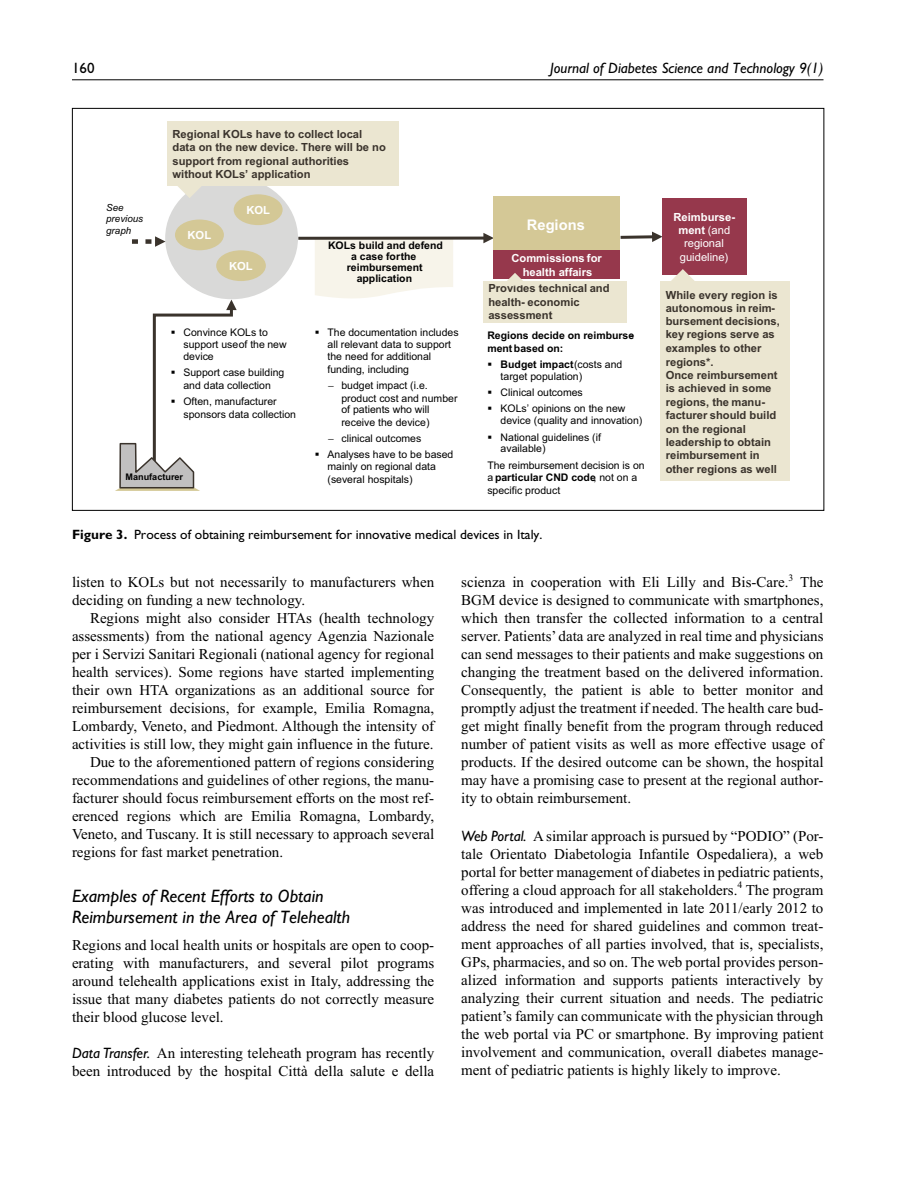
<style>
.page{position:relative;width:918px;height:1188px;background:#fff}
.page>*{position:absolute;margin:0;border:0;box-sizing:border-box;transform-origin:0 0}
.t1{font:italic 18px/21px "Gill Sans Std";color:#000}
.t2{font:15px/18px "Times New Roman";color:#000;text-align:justify}
.t3{font:italic 15px "Gill Sans Std";color:#000}
.t4{font:15px "Gill Sans Std";color:#000}
.t5{font:700 14.7px "Arial";color:#fff}
.t6{font:13.5px "Gill Sans Std";color:#000}
.t7{font:700 11.25px/13.4px "Arial";color:#3a332c}
.t8{font:700 11.25px/13.4px "Arial";color:#fff;text-align:center}
.t9{font:11.25px/13.4px "Arial";color:#fff;text-align:center}
.t10{font:10.5px/12.3px "Arial";color:#010101}
.t11{font:700 10.5px/10.9px "Arial";color:#010101;text-align:center}
.t12{font:italic 9.75px/11.6px "Arial";color:#010101}
.t13{font:9.75px "Times New Roman";color:#000}
.t14{font:700 9.15px "Arial";color:#010101}
.s1{font-weight:700}
.s2{font-family:"Gill Sans Std";font-style:italic}
</style>
<div class="page">
<hr style="left:72px;top:80px;width:752px;height:1px;background:#000">
<div style="left:165px;top:177px;width:133px;height:122px;background:#d9d9d8;border-radius:50%"></div>
<div style="left:175px;top:220px;width:49px;height:30px;background:#d4c896;border-radius:50%"></div>
<div style="left:234px;top:194px;width:49px;height:31px;background:#d4c896;border-radius:50%"></div>
<div style="left:216px;top:250px;width:50px;height:31px;background:#d4c896;border-radius:50%"></div>
<svg style="left:315px;top:240px;width:138px;height:59px;background:#f7f5eb"></svg>
<hr style="left:298px;top:237px;width:186px;height:3px;background:#3a332c">
<svg style="left:483px;top:233px;width:11px;height:10px"></svg>
<svg style="left:620px;top:232px;width:42px;height:10px"></svg>
<div style="left:494px;top:196px;width:126px;height:83px;background:#d4c896"></div>
<div style="left:494px;top:250px;width:126px;height:29px;background:#96384c"></div>
<div style="left:662px;top:198px;width:85px;height:77px;background:#96384c"></div>
<svg style="left:132px;top:236px;width:34px;height:11px"></svg>
<div style="left:167px;top:122px;width:232px;height:64px;background:#ebe6d1"></div>
<svg style="left:178px;top:186px;width:23px;height:12px"></svg>
<div style="left:483px;top:281px;width:144px;height:41px;background:#ebe6d1"></div>
<svg style="left:507px;top:273px;width:16px;height:8px"></svg>
<div style="left:661px;top:282px;width:129px;height:199px;background:#ebe6d1"></div>
<svg style="left:670px;top:269px;width:25px;height:13px"></svg>
<svg style="left:115px;top:300px;width:122px;height:191px"></svg>
<p class="t4" style="left:72px;top:60px;width:24px">160</p>
<p class="t3" style="left:550px;top:60px;width:275px">Journal of Diabetes Science and Technology 9(1)</p>
<p class="t12" style="left:106px;top:202px;width:39px">See previous graph</p>
<p class="t7" style="left:173px;top:128px;width:215px">Regional KOLs have to collect local data on the new device. There will be no support from regional authorities without KOLs’ application</p>
<p class="t8" style="left:188px;top:229px;width:25px">KOL</p>
<p class="t8" style="left:246px;top:204px;width:25px">KOL</p>
<p class="t8" style="left:229px;top:260px;width:25px">KOL</p>
<p class="t11" style="left:328px;top:240px;width:116px">KOLs build and defend a case for the reimbursement application</p>
<p class="t10" style="left:183px;top:326px;width:105px">Convince KOLs to support use of the new device</p>
<p class="t10" style="left:183px;top:367px;width:102px">Support case building and data collection</p>
<p class="t10" style="left:183px;top:395px;width:114px">Often, manufacturer sponsors data collection</p>
<p class="t14" style="left:126px;top:471px;width:59px">Manufacturer</p>
<p class="t10" style="left:328px;top:326px;width:133px">The documentation includes all relevant data to support the need for additional funding, including</p>
<p class="t10" style="left:341px;top:379px;width:118px;text-indent:-13px">− budget impact (i.e. product cost and number of patients who will receive the device)</p>
<p class="t10" style="left:328px;top:431px;width:127px;line-height:16px">− clinical outcomes<br>Analyses have to be based</p>
<p class="t10" style="left:328px;top:460px;width:110px">mainly on regional data (several hospitals)</p>
<p class="t5" style="left:527px;top:215px;width:59px">Regions</p>
<p class="t8" style="left:511px;top:252px;width:92px">Commissions for health affairs</p>
<p class="t9" style="left:674px;top:210px;width:63px"><span class="s1">Reimburse&shy;ment</span> (and regional guideline)</p>
<p class="t7" style="left:488px;top:282px;width:123px">Provides technical and health- economic assessment</p>
<p class="t7" style="left:666px;top:288px;width:116px">While every region is autonomous in reim&shy;bursement decisions, key regions serve as examples to other regions*.<br>Once reimbursement is achieved in some regions, the manu&shy;facturer should build on the regional leadership to obtain reimbursement in other regions as well</p>
<p class="t11" style="left:487px;top:330px;width:148px;line-height:12.6px;text-align:left">Regions decide on reimburse&shy;mentbased on:</p>
<p class="t10" style="left:501px;top:358px;width:123px;line-height:11.9px"><span class="s1">Budget impact</span>(costs and target population)</p>
<p class="t10" style="left:501px;top:384px;width:126px;line-height:16px">Clinical outcomes<br>KOLs’ opinions on the new</p>
<p class="t10" style="left:501px;top:413px;width:143px;line-height:16px">device (quality and innovation)<br>National guidelines (if</p>
<p class="t10" style="left:487px;top:441px;width:159px;line-height:16px;text-indent:13px">available)<br>The reimbursement decision is on</p>
<p class="t10" style="left:487px;top:471px;width:151px">a <span class="s1">particular CND code</span>, not on a specific product</p>
<p class="t6" style="left:72px;top:526px;width:472px"><span class="s1">Figure 3.</span> Process of obtaining reimbursement for innovative medical devices in Italy.</p>
<p class="t2" style="left:72px;top:573px;width:364px">listen to KOLs but not necessarily to manufacturers when deciding on funding a new technology.</p>
<p class="t2" style="left:90px;top:609px;width:346px">Regions might also consider HTAs (health technology</p>
<p class="t2" style="left:72px;top:627px;width:364px">assessments) from the national agency Agenzia Nazionale</p>
<p class="t2" style="left:72px;top:645px;width:364px">per i Servizi Sanitari Regionali (national agency for regional</p>
<p class="t2" style="left:72px;top:663px;width:364px">health services). Some regions have started implementing</p>
<p class="t2" style="left:72px;top:681px;width:364px">their own HTA organizations as an additional source for</p>
<p class="t2" style="left:72px;top:699px;width:364px">reimbursement decisions, for example, Emilia Romagna,</p>
<p class="t2" style="left:72px;top:717px;width:364px">Lombardy, Veneto, and Piedmont. Although the intensity of</p>
<p class="t2" style="left:72px;top:735px;width:363px">activities is still low, they might gain influence in the future.</p>
<p class="t2" style="left:90px;top:753px;width:346px">Due to the aforementioned pattern of regions considering</p>
<p class="t2" style="left:72px;top:771px;width:364px">recommendations and guidelines of other regions, the manu-</p>
<p class="t2" style="left:72px;top:789px;width:364px">facturer should focus reimbursement efforts on the most ref-</p>
<p class="t2" style="left:72px;top:807px;width:364px">erenced regions which are Emilia Romagna, Lombardy,</p>
<p class="t2" style="left:72px;top:825px;width:364px">Veneto, and Tuscany. It is still necessary to approach several</p>
<p class="t2" style="left:72px;top:843px;width:213px">regions for fast market penetration.</p>
<p class="t1" style="left:72px;top:886px;width:280px">Examples of Recent Efforts to Obtain<br>Reimbursement in the Area of Telehealth</p>
<p class="t2" style="left:72px;top:936px;width:364px">Regions and local health units or hospitals are open to coop&shy;erating with manufacturers, and several pilot programs around telehealth applications exist in Italy, addressing the issue that many diabetes patients do not correctly measure their blood glucose level.</p>
<p class="t2" style="left:72px;top:1044px;width:364px"><span class="s2">Data Transfer.</span> An interesting teleheath program has recently been introduced by the hospital Città della salute e della</p>
<p class="t2" style="left:461px;top:573px;width:329px">scienza in cooperation with Eli Lilly and Bis-Care.</p>
<p class="t13" style="left:789px;top:572px;width:6px">3</p>
<p class="t2" style="left:461px;top:573px;width:364px;text-indent:339px">The BGM device is designed to communicate with smartphones, which then transfer the collected information to a central server. Patients’ data are analyzed in real time and physicians can send messages to their patients and make suggestions on changing the treatment based on the delivered information.<br>Consequently, the patient is able to better monitor and promptly adjust the treatment if needed. The health care bud&shy;get might finally benefit from the program through reduced number of patient visits as well as more effective usage of products. If the desired outcome can be shown, the hospital may have a promising case to present at the regional author&shy;ity to obtain reimbursement.</p>
<p class="t2" style="left:461px;top:827px;width:364px"><span class="s2">Web Portal.</span> A similar approach is pursued by “PODIO” (Por&shy;tale Orientato Diabetologia Infantile Ospedaliera), a web portal for better management of diabetes in pediatric patients, offering a cloud approach for all stakeholders.<sup>4</sup> The program was introduced and implemented in late 2011/early 2012 to address the need for shared guidelines and common treat&shy;ment approaches of all parties involved, that is, specialists, GPs, pharmacies, and so on. The web portal provides person&shy;alized information and supports patients interactively by analyzing their current situation and needs. The pediatric patient’s family can communicate with the physician through the web portal via PC or smartphone. By improving patient involvement and communication, overall diabetes manage&shy;ment of pediatric patients is highly likely to improve.</p>
</div>
